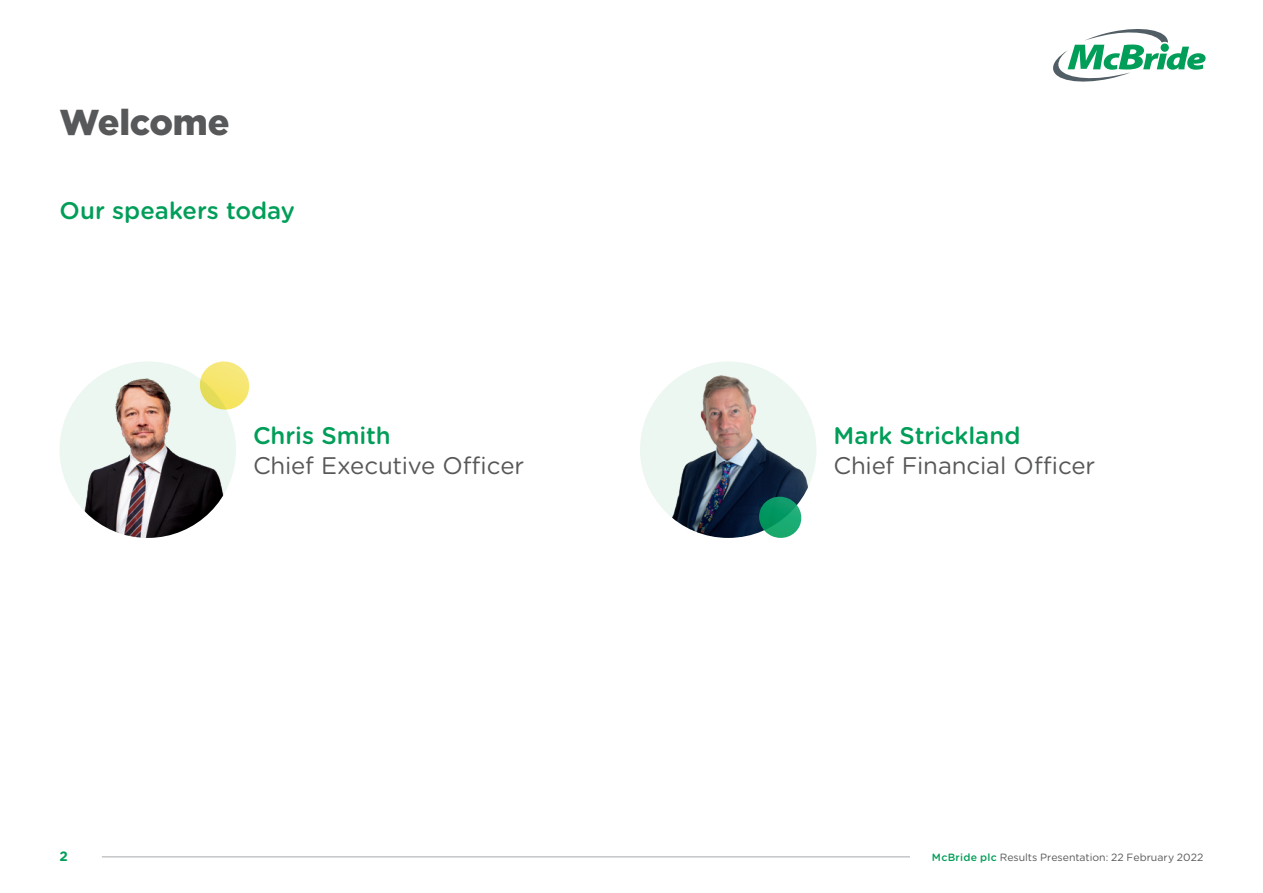
<style>
.page{position:relative;width:1263px;height:893px;background:#fff}
.page>*{position:absolute;margin:0;border:0;box-sizing:border-box;transform-origin:0 0}
.t1{font:900 36px "Gotham";letter-spacing:-.01em;color:#57585a}
.t2{font:24px "Gotham Rounded";letter-spacing:-.01em;color:#57585a}
.t3{font:500 24px "Gotham Rounded";color:#009e58}
.t4{font:700 13.5px "Gotham Rounded";color:#009e58}
.t5{font:10.5px "Gotham Rounded";color:#57585a}
.s1{font-weight:500;color:#009e58}
</style>
<div class="page">
<svg style="left:201px;top:361px;width:49px;height:49px"></svg>
<svg style="left:1053px;top:29px;width:152px;height:53px"></svg>
<hr style="left:102px;top:856px;width:808px;height:1px;background:#a8a9ad">
<img style="left:60px;top:361px;width:176px;height:177px;border-radius:88px">
<img style="left:640px;top:361px;width:176px;height:177px;border-radius:88px">
<svg style="left:756px;top:494px;width:48px;height:44px;background:#339578"></svg>
<h1 class="t1" style="left:60px;top:98px;width:172px">Welcome</h1>
<h2 class="t3" style="left:60px;top:193px;width:237px">Our speakers today</h2>
<h2 class="t3" style="left:253px;top:419px;width:139px">Chris Smith</h2>
<h2 class="t2" style="left:253px;top:449px;width:273px">Chief Executive Officer</h2>
<h2 class="t3" style="left:833px;top:419px;width:188px">Mark Strickland</h2>
<h2 class="t2" style="left:833px;top:449px;width:263px">Chief Financial Officer</h2>
<p class="t4" style="left:60px;top:846px;width:10px">2</p>
<p class="t5" style="left:932px;top:850px;width:273px"><span class="s1">McBride plc</span> Results Presentation: 22 February 2022</p>
</div>
